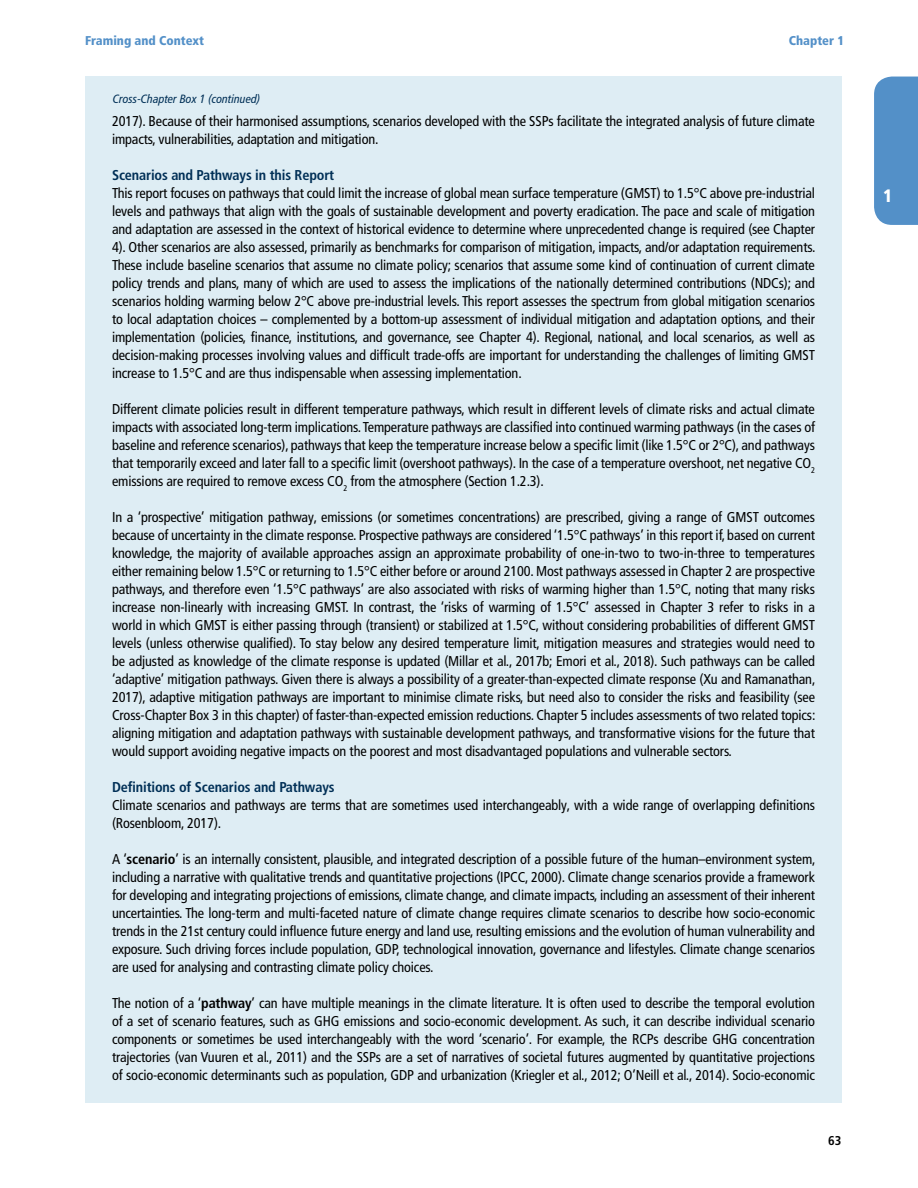
<style>
.page{position:relative;width:918px;height:1188px;background:#fff}
.page>*{position:absolute;margin:0;border:0;box-sizing:border-box;transform-origin:0 0}
.t1{font:900 condensed 18px "Frutiger LT Pro";color:#fff}
.t2{font:condensed 14.25px/18px "Frutiger LT Pro";letter-spacing:-.01em;color:#000;text-align:justify}
.t3{font:700 condensed 14.25px "Frutiger LT Pro";letter-spacing:-.01em;color:#002f56}
.t4{font:900 condensed 12.75px "Frutiger LT Pro";color:#5390c8}
.t5{font:700 condensed 12.75px "Frutiger LT Pro";color:#000}
.t6{font:italic condensed 12px "Frutiger LT Pro";color:#002f56}
.s1{font-weight:700}
</style>
<div class="page">
<div style="left:874px;top:77px;width:44px;height:148px;background:#5390c8"></div>
<div style="left:85px;top:77px;width:756px;height:1026px;background:#deedf4"></div>
<p class="t4" style="left:85px;top:33px;width:121px">Framing and Context</p>
<p class="t4" style="left:789px;top:33px;width:57px">Chapter 1</p>
<p class="t6" style="left:113px;top:91px;width:149px">Cross-Chapter Box 1 (continued)</p>
<p class="t2" style="left:112px;top:112px;width:704px">2017). Because of their harmonised assumptions, scenarios developed with the SSPs facilitate the integrated analysis of future climate impacts, vulnerabilities, adaptation and mitigation.</p>
<p class="t3" style="left:112px;top:167px;width:224px">Scenarios and Pathways in this Report</p>
<p class="t2" style="left:112px;top:184px;width:705px">This report focuses on pathways that could limit the increase of global mean surface temperature (GMST) to 1.5°C above pre-industrial levels and pathways that align with the goals of sustainable development and poverty eradication. The pace and scale of mitigation and adaptation are assessed in the context of historical evidence to determine where unprecedented change is required (see Chapter 4). Other scenarios are also assessed, primarily as benchmarks for comparison of mitigation, impacts, and/or adaptation requirements.<br>These include baseline scenarios that assume no climate policy; scenarios that assume some kind of continuation of current climate policy trends and plans, many of which are used to assess the implications of the nationally determined contributions (NDCs); and scenarios holding warming below 2°C above pre-industrial levels. This report assesses the spectrum from global mitigation scenarios to local adaptation choices – complemented by a bottom-up assessment of individual mitigation and adaptation options, and their implementation (policies, finance, institutions, and governance, see Chapter 4). Regional, national, and local scenarios, as well as decision-making processes involving values and difficult trade-offs are important for understanding the challenges of limiting GMST increase to 1.5°C and are thus indispensable when assessing implementation.</p>
<p class="t2" style="left:112px;top:400px;width:705px">Different climate policies result in different temperature pathways, which result in different levels of climate risks and actual climate impacts with associated long-term implications. Temperature pathways are classified into continued warming pathways (in the cases of baseline and reference scenarios), pathways that keep the temperature increase below a specific limit (like 1.5°C or 2°C), and pathways that temporarily exceed and later fall to a specific limit (overshoot pathways). In the case of a temperature overshoot, net negative CO<sub>2 </sub>emissions are required to remove excess CO<sub>2</sub> from the atmosphere (Section 1.2.3).</p>
<p class="t2" style="left:112px;top:508px;width:705px">In a ‘prospective’ mitigation pathway, emissions (or sometimes concentrations) are prescribed, giving a range of GMST outcomes because of uncertainty in the climate response. Prospective pathways are considered ‘1.5°C pathways’ in this report if, based on current knowledge, the majority of available approaches assign an approximate probability of one-in-two to two-in-three to temperatures either remaining below 1.5°C or returning to 1.5°C either before or around 2100. Most pathways assessed in Chapter 2 are prospective pathways, and therefore even ‘1.5°C pathways’ are also associated with risks of warming higher than 1.5°C, noting that many risks increase non-linearly with increasing GMST. In contrast, the ‘risks of warming of 1.5°C’ assessed in Chapter 3 refer to risks in a world in which GMST is either passing through (transient) or stabilized at 1.5°C, without considering probabilities of different GMST levels (unless otherwise qualified). To stay below any desired temperature limit, mitigation measures and strategies would need to be adjusted as knowledge of the climate response is updated (Millar et al., 2017b; Emori et al., 2018). Such pathways can be called ‘adaptive’ mitigation pathways. Given there is always a possibility of a greater-than-expected climate response (Xu and Ramanathan, 2017), adaptive mitigation pathways are important to minimise climate risks, but need also to consider the risks and feasibility (see Cross-Chapter Box 3 in this chapter) of faster-than-expected emission reductions. Chapter 5 includes assessments of two related topics: aligning mitigation and adaptation pathways with sustainable development pathways, and transformative visions for the future that would support avoiding negative impacts on the poorest and most disadvantaged populations and vulnerable sectors.</p>
<p class="t3" style="left:112px;top:779px;width:224px">Definitions of Scenarios and Pathways</p>
<p class="t2" style="left:112px;top:796px;width:705px">Climate scenarios and pathways are terms that are sometimes used interchangeably, with a wide range of overlapping definitions (Rosenbloom, 2017).</p>
<p class="t2" style="left:112px;top:850px;width:705px">A ‘<span class="s1">scenario</span>’ is an internally consistent, plausible, and integrated description of a possible future of the human–environment system, including a narrative with qualitative trends and quantitative projections (IPCC, 2000). Climate change scenarios provide a framework for developing and integrating projections of emissions, climate change, and climate impacts, including an assessment of their inherent uncertainties. The long-term and multi-faceted nature of climate change requires climate scenarios to describe how socio-economic trends in the 21st century could influence future energy and land use, resulting emissions and the evolution of human vulnerability and exposure. Such driving forces include population, GDP, technological innovation, governance and lifestyles. Climate change scenarios are used for analysing and contrasting climate policy choices.</p>
<p class="t2" style="left:112px;top:994px;width:705px">The notion of a ‘<span class="s1">pathway</span>’ can have multiple meanings in the climate literature. It is often used to describe the temporal evolution of a set of scenario features, such as GHG emissions and socio-economic development. As such, it can describe individual scenario components or sometimes be used interchangeably with the word ‘scenario’. For example, the RCPs describe GHG concentration trajectories (van Vuuren et al., 2011) and the SSPs are a set of narratives of societal futures augmented by quantitative projections of socio-economic determinants such as population, GDP and urbanization (Kriegler et al., 2012; O’Neill et al., 2014). Socio-economic</p>
<p class="t5" style="left:828px;top:1133px;width:15px">63</p>
<p class="t1" style="left:883px;top:184px;width:11px">1</p>
</div>
